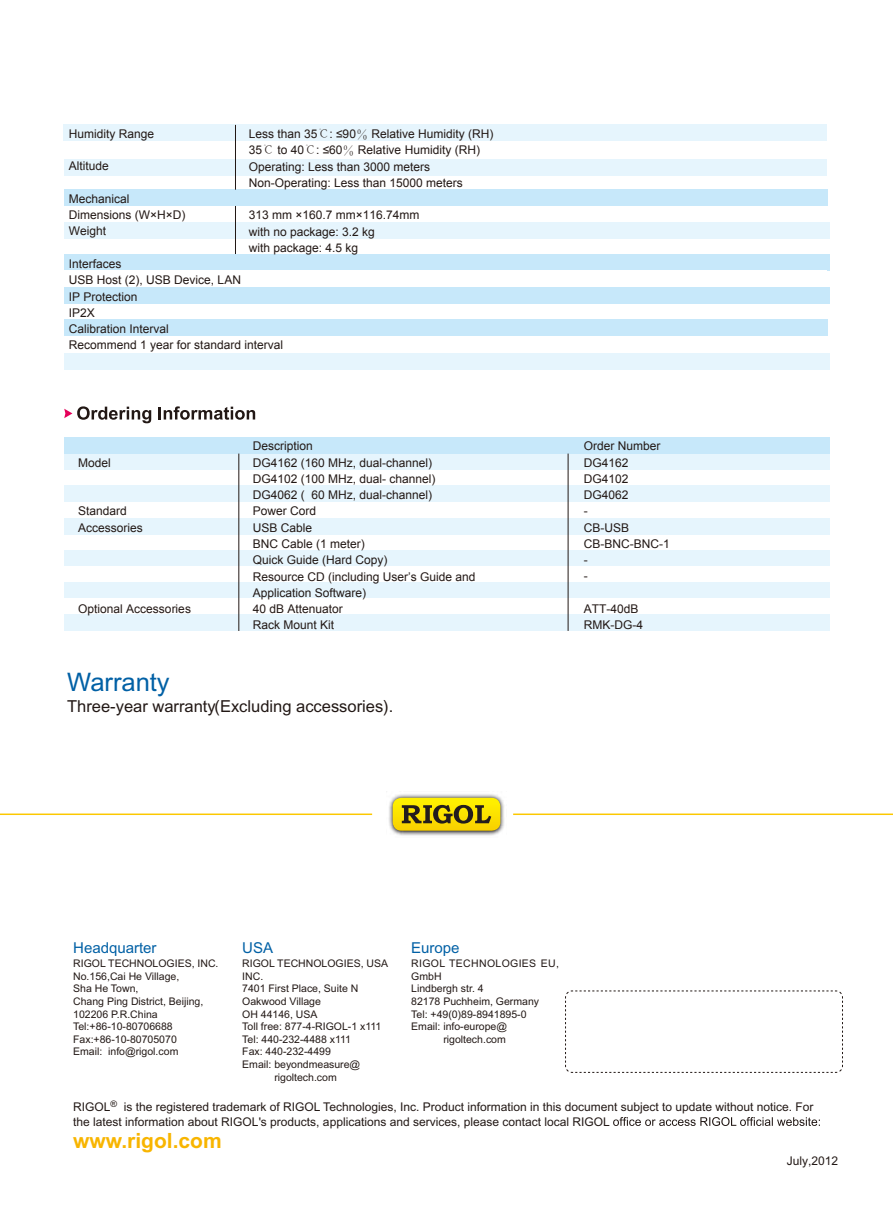
<style>
.page{position:relative;width:893px;height:1212px;background:#fff}
.page>*{position:absolute;margin:0;border:0;box-sizing:border-box;transform-origin:0 0}
.t1{font:25.5px "Arial";color:#0060a5}
.t2{font:700 21px "Arial";color:#f8b500}
.t3{font:16.5px "Arial";color:#221815}
.t4{font:15px "Arial";color:#0060a5}
.t5{font:12px/16.2px "Arial";color:#221815}
.t6{font:10.5px/12.6px "Arial";color:#221815}
.t7{font:10.5px "Arial";letter-spacing:.03em;color:#221815}
.s1{font-family:"Adobe Song Std";font-weight:300}
</style>
<div class="page">
<div style="left:64px;top:353px;width:765px;height:16px;background:#e6f5fd"></div>
<img style="left:386px;top:791px;width:118px;height:45px">
<svg style="left:393px;top:798px;width:107px;height:33px"></svg>
<hr style="left:0;top:813px;width:372px;height:2px;background:#fcc800">
<hr style="left:513px;top:813px;width:380px;height:2px;background:#fcc800">
<div style="left:64px;top:125px;width:763px;height:16px;background:#e6f5fd"></div>
<div style="left:64px;top:159px;width:762px;height:16px;background:#e6f5fd"></div>
<div style="left:64px;top:222px;width:765px;height:16px;background:#e6f5fd"></div>
<div style="left:64px;top:190px;width:764px;height:16px;background:#c7e8fa"></div>
<div style="left:64px;top:254px;width:765px;height:16px;background:#c7e8fa"></div>
<div style="left:64px;top:287px;width:765px;height:16px;background:#c7e8fa"></div>
<div style="left:64px;top:320px;width:764px;height:16px;background:#c7e8fa"></div>
<hr style="left:235px;top:125px;width:1px;height:65px;background:#221815">
<hr style="left:235px;top:206px;width:1px;height:48px;background:#221815">
<div style="left:64px;top:486px;width:765px;height:16px;background:#e6f5fd"></div>
<div style="left:64px;top:454px;width:765px;height:16px;background:#e6f5fd"></div>
<div style="left:64px;top:518px;width:765px;height:16px;background:#e6f5fd"></div>
<div style="left:64px;top:550px;width:765px;height:16px;background:#e6f5fd"></div>
<div style="left:64px;top:582px;width:765px;height:17px;background:#e6f5fd"></div>
<div style="left:64px;top:615px;width:765px;height:16px;background:#e6f5fd"></div>
<div style="left:64px;top:437px;width:765px;height:17px;background:#c7e8fa"></div>
<hr style="left:239px;top:454px;width:1px;height:177px;background:#221815">
<hr style="left:568px;top:454px;width:1px;height:177px;background:#221815">
<svg style="left:159px;top:406px;width:96px;height:14px"></svg>
<svg style="left:64px;top:406px;width:87px;height:17px"></svg>
<svg style="left:613px;top:1117px;width:207px;height:9px"></svg>
<svg style="left:565px;top:990px;width:278px;height:83px"></svg>
<p class="t5" style="left:249px;top:126px;width:246px">Less than 35<span class="s1">℃</span>: ≤90<span class="s1">％</span> Relative Humidity (RH)<br>35<span class="s1">℃</span> to 40<span class="s1">℃</span>: ≤60<span class="s1">％</span> Relative Humidity (RH)<br>Operating: Less than 3000 meters Non-Operating: Less than 15000 meters</p>
<p class="t5" style="left:249px;top:207px;width:172px">313 mm ×160.7 mm×116.74mm with no package: 3.2 kg<br>with package: 4.5 kg</p>
<p class="t5" style="left:69px;top:126px;width:87px">Humidity Range</p>
<p class="t5" style="left:69px;top:158px;width:42px">Altitude</p>
<p class="t5" style="left:69px;top:191px;width:118px">Mechanical<br>Dimensions (W×H×D)<br>Weight</p>
<p class="t5" style="left:69px;top:256px;width:216px">Interfaces<br>USB Host (2), USB Device, LAN<br>IP Protection<br>IP2X<br>Calibration Interval<br>Recommend 1 year for standard interval</p>
<p class="t5" style="left:78px;top:454px;width:34px">Model</p>
<p class="t5" style="left:78px;top:503px;width:66px">Standard<br>Accessories</p>
<p class="t5" style="left:78px;top:601px;width:114px">Optional Accessories</p>
<h1 class="t1" style="left:67px;top:667px;width:104px">Warranty</h1>
<p class="t5" style="left:253px;top:438px;width:224px">Description<br>DG4162 (160 MHz, dual-channel)<br>DG4102 (100 MHz, dual- channel)<br>DG4062 ( 60 MHz, dual-channel)<br>Power Cord<br>USB Cable<br>BNC Cable (1 meter)<br>Quick Guide (Hard Copy)<br>Resource CD (including User’s Guide and<br>Application Software)<br>40 dB Attenuator<br>Rack Mount Kit</p>
<h3 class="t3" style="left:67px;top:696px;width:328px">Three-year warranty(Excluding accessories).</h3>
<p class="t5" style="left:584px;top:438px;width:87px">Order Number<br>DG4162<br>DG4102<br>DG4062<br>-<br>CB-USB<br>CB-BNC-BNC-1 -<br>-</p>
<p class="t5" style="left:584px;top:601px;width:61px">ATT-40dB<br>RMK-DG-4</p>
<p class="t4" style="left:73px;top:939px;width:85px">Headquarter</p>
<p class="t6" style="left:73px;top:957px;width:147px">RIGOL TECHNOLOGIES, INC.<br>No.156,Cai He Village,<br>Sha He Town,<br>Chang Ping District, Beijing,<br>102206 P.R.China<br>Tel:+86-10-80706688<br>Fax:+86-10-80705070<br>Email: info@rigol.com</p>
<p class="t4" style="left:242px;top:939px;width:32px">USA</p>
<p class="t6" style="left:242px;top:957px;width:147px">RIGOL TECHNOLOGIES, USA</p>
<p class="t6" style="left:242px;top:970px;width:22px">INC.</p>
<p class="t6" style="left:242px;top:982px;width:118px">7401 First Place, Suite N</p>
<p class="t6" style="left:242px;top:995px;width:80px">Oakwood Village</p>
<p class="t6" style="left:242px;top:1008px;width:77px">OH 44146, USA</p>
<p class="t6" style="left:242px;top:1020px;width:141px">Toll free: 877-4-RIGOL-1 x111</p>
<p class="t6" style="left:242px;top:1033px;width:110px">Tel: 440-232-4488 x111</p>
<p class="t6" style="left:242px;top:1045px;width:90px">Fax: 440-232-4499</p>
<p class="t6" style="left:242px;top:1058px;width:120px">Email: beyondmeasure@</p>
<p class="t6" style="left:274px;top:1071px;width:64px">rigoltech.com</p>
<p class="t4" style="left:411px;top:939px;width:50px">Europe</p>
<p class="t7" style="left:411px;top:957px;width:149px">RIGOL TECHNOLOGIES EU,</p>
<p class="t6" style="left:411px;top:970px;width:32px">GmbH</p>
<p class="t6" style="left:411px;top:982px;width:74px">Lindbergh str. 4</p>
<p class="t6" style="left:411px;top:995px;width:129px">82178 Puchheim, Germany</p>
<p class="t6" style="left:411px;top:1008px;width:117px">Tel: +49(0)89-8941895-0</p>
<p class="t6" style="left:411px;top:1020px;width:97px">Email: info-europe@</p>
<p class="t6" style="left:443px;top:1033px;width:64px">rigoltech.com</p>
<p class="t5" style="left:73px;top:1100px;width:742px;line-height:14.4px">RIGOL<sup>®</sup> is the registered trademark of RIGOL Technologies, Inc. Product information in this document subject to update without notice. For the latest information about RIGOL's products, applications and services, please contact local RIGOL</p>
<h2 class="t2" style="left:73px;top:1128px;width:150px">www.rigol.com</h2>
<p class="t5" style="left:787px;top:1152px;width:53px">July,2012</p>
</div>
